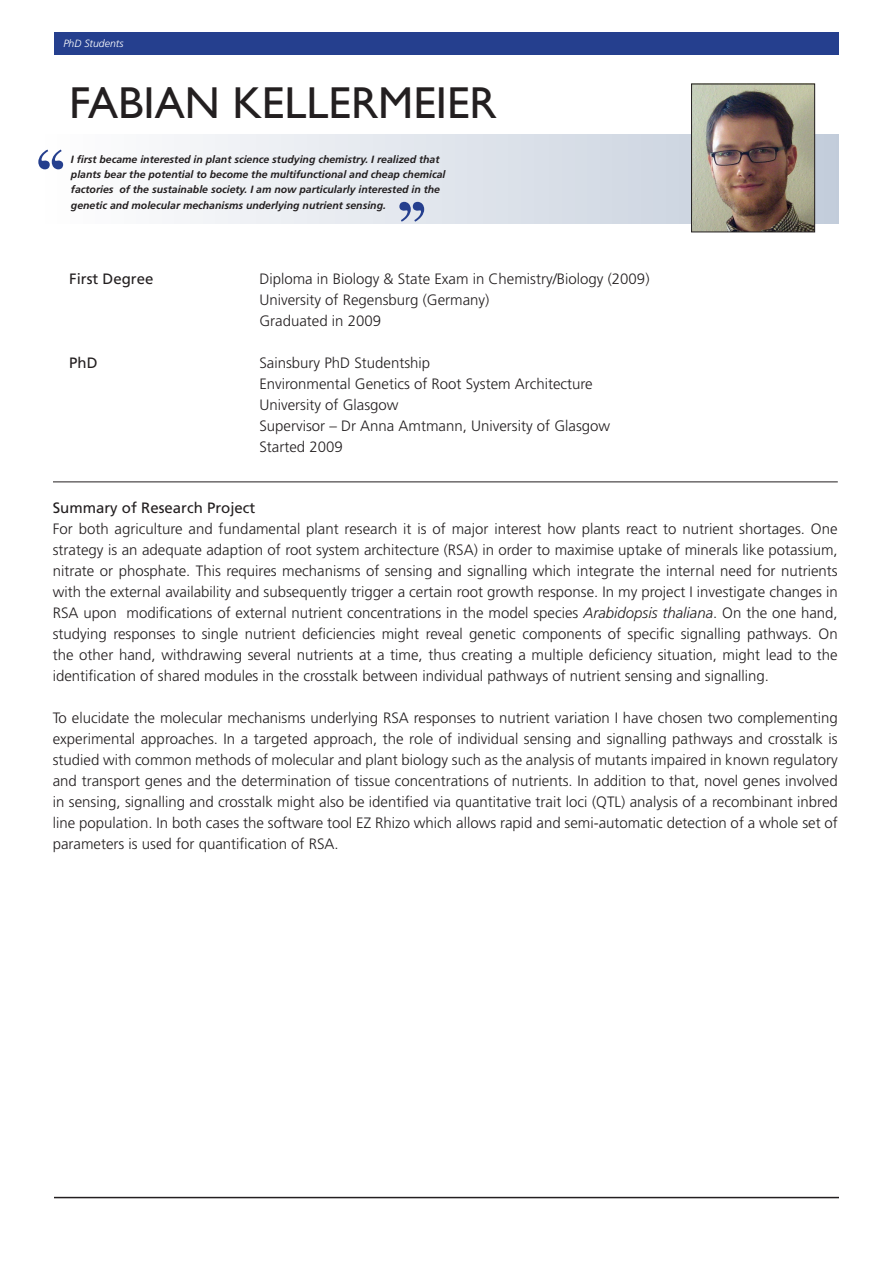
<style>
.page{position:relative;width:893px;height:1263px;background:#fff}
.page>*{position:absolute;margin:0;border:0;box-sizing:border-box;transform-origin:0 0}
.t1{font:45px "Gill Sans";color:#231f20}
.Body{font:300 15px/21px "Frutiger";color:#231f20;text-align:justify}
.t2{font:15px "Frutiger";color:#231f20}
.t3{font:italic 700 10.5px/15px "Frutiger";color:#231f20}
.t4{font:italic 300 10.5px "Frutiger";color:#fff}
.s1{font-style:italic}
</style>
<div class="page">
<hr style="left:54px;top:1197px;width:785px;height:1px;background:#231f20">
<div style="left:54px;top:32px;width:785px;height:23px;background:#253f8e"></div>
<svg style="left:43px;top:135px;width:796px;height:89px"></svg>
<hr style="left:53px;top:481px;width:785px;height:1px;background:#231f20">
<img style="left:693px;top:86px;width:120px;height:144px">
<div style="left:691px;top:84px;width:124px;height:148px;border:1px solid #231f20"></div>
<svg style="left:38px;top:150px;width:25px;height:19px"></svg>
<svg style="left:399px;top:202px;width:25px;height:20px"></svg>
<p class="t4" style="left:63px;top:37px;width:62px">PhD Students</p>
<p class="t1" style="left:69px;top:77px;width:429px">FABIAN KELLERMEIER</p>
<p class="t3" style="left:71px;top:152px;width:376px">I first became interested in plant science studying chemistry. I realized that plants bear the potential to become the multifunctional and cheap chemical factories of the sustainable society. I am now particularly interested in the genetic and molecular mechanisms underlying nutrient sensing.</p>
<p class="t2" style="left:69px;top:270px;width:86px">First Degree</p>
<p class="t2" style="left:69px;top:354px;width:30px">PhD</p>
<p class="Body" style="left:259px;top:269px;width:392px">Diploma in Biology &amp; State Exam in Chemistry/Biology (2009)</p>
<p class="Body" style="left:259px;top:290px;width:232px">University of Regensburg (Germany)</p>
<p class="Body" style="left:259px;top:311px;width:123px">Graduated in 2009</p>
<p class="Body" style="left:259px;top:353px;width:172px">Sainsbury PhD Studentship</p>
<p class="Body" style="left:259px;top:374px;width:335px">Environmental Genetics of Root System Architecture</p>
<p class="Body" style="left:259px;top:395px;width:141px">University of Glasgow</p>
<p class="Body" style="left:259px;top:416px;width:352px">Supervisor – Dr Anna Amtmann, University of Glasgow</p>
<p class="Body" style="left:259px;top:437px;width:85px">Started 2009</p>
<p class="t2" style="left:53px;top:499px;width:204px">Summary of Research Project</p>
<p class="Body" style="left:53px;top:518px;width:786px">For both agriculture and fundamental plant research it is of major interest how plants react to nutrient shortages. One strategy is an adequate adaption of root system architecture (RSA) in order to maximise uptake of minerals like potassium, nitrate or phosphate. This requires mechanisms of sensing and signalling which integrate the internal need for nutrients with the external availability and subsequently trigger a certain root growth response. In my project I investigate changes in RSA upon modifications of external nutrient concentrations in the model species <span class="s1">Arabidopsis thaliana</span>. On the one hand, studying responses to single nutrient deficiencies might reveal genetic components of specific signalling pathways. On the other hand, withdrawing several nutrients at a time, thus creating a multiple deficiency situation, might lead to the identification of shared modules in the crosstalk between individual pathways of nutrient sensing and signalling.</p>
<p class="Body" style="left:53px;top:707px;width:787px">To elucidate the molecular mechanisms underlying RSA responses to nutrient variation I have chosen two complementing experimental approaches. In a targeted approach, the role of individual sensing and signalling pathways and crosstalk is studied with common methods of molecular and plant biology such as the analysis of mutants impaired in known regulatory and transport genes and the determination of tissue concentrations of nutrients. In addition to that, novel genes involved in sensing, signalling and crosstalk might also be identified via quantitative trait loci (QTL) analysis of a recombinant inbred line population. In both cases the software tool EZ Rhizo which allows rapid and semi-automatic detection of a whole set of parameters is used for quantification of RSA.</p>
</div>
